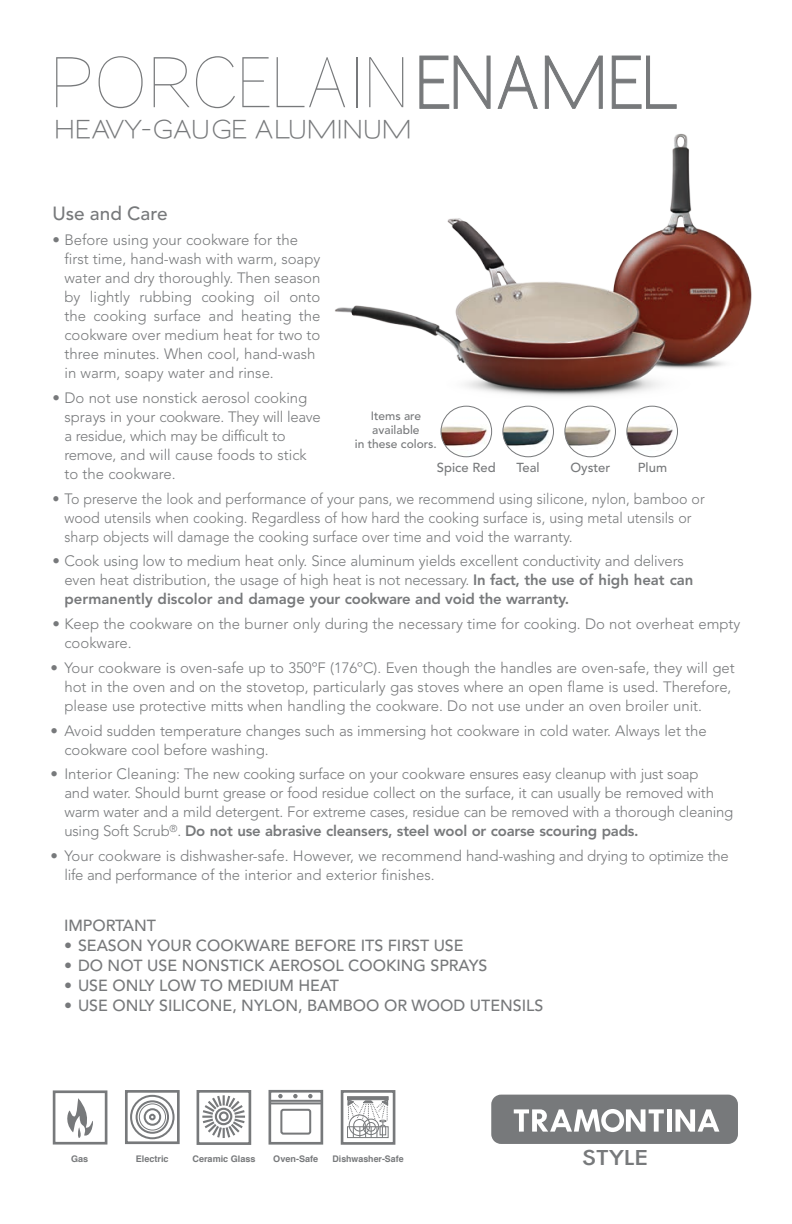
<style>
.page{position:relative;width:792px;height:1224px;background:#fff}
.page>*{position:absolute;margin:0;border:0;box-sizing:border-box;transform-origin:0 0}
.t1{font:200 70.6px "Sansumi";letter-spacing:-.01em;color:#77797b;scale:.8 1}
.t2{font:600 25px "Sansumi";letter-spacing:-.08em;color:#77797b}
.t3{font:500 20px "Futura";letter-spacing:-.01em;color:#77797b;scale:1.24 1}
.t4{font:500 19px "Avenir LT Std";color:#77797b}
.t5{font:500 16px "Avenir LT Std";color:#77797b}
.t6{font:300 15px/19px "Avenir LT Std";color:#77797b}
.t7{font:300 15px/19px "Avenir LT Std";color:#77797b;scale:.95 1}
.t8{font:500 13px "Avenir LT Std";color:#77797b}
.t9{font:500 12px/14px "Avenir LT Std";color:#77797b;text-align:center}
.t10{font:700 9px "Helvetica";color:#77797b}
.s1{font-weight:600}
.s2{font-weight:800}
</style>
<div class="page">
<svg style="left:419px;top:55px;width:72px;height:54px"></svg>
<svg style="left:497px;top:55px;width:41px;height:54px"></svg>
<svg style="left:544px;top:55px;width:59px;height:54px"></svg>
<svg style="left:611px;top:55px;width:66px;height:54px"></svg>
<svg style="left:491px;top:1095px;width:247px;height:49px"></svg>
<svg style="left:67px;top:1098px;width:26px;height:40px"></svg>
<div style="left:53px;top:1090px;width:54px;height:55px;border:3px solid #77797b"></div>
<div style="left:144px;top:1108px;width:17px;height:18px;border:2px solid #77797b;border-radius:50%"></div>
<div style="left:139px;top:1104px;width:27px;height:26px;border:1px solid #77797b;border-radius:50%"></div>
<div style="left:130px;top:1095px;width:45px;height:44px;border:2px solid #77797b;border-radius:50%"></div>
<div style="left:136px;top:1100px;width:33px;height:34px;border:2px solid #77797b;border-radius:50%"></div>
<div style="left:149px;top:1114px;width:7px;height:6px;border:2px solid #77797b;border-radius:50%"></div>
<div style="left:125px;top:1090px;width:55px;height:54px;border:3px solid #77797b"></div>
<div style="left:197px;top:1090px;width:54px;height:55px;border:3px solid #77797b"></div>
<svg style="left:200px;top:1093px;width:47px;height:47px"></svg>
<div style="left:215px;top:1108px;width:17px;height:17px;border:2px solid #77797b;border-radius:50%"></div>
<div style="left:219px;top:1111px;width:10px;height:10px;border:2px solid #77797b;border-radius:50%"></div>
<div style="left:341px;top:1090px;width:54px;height:55px;border:3px solid #77797b"></div>
<svg style="left:347px;top:1096px;width:42px;height:43px"></svg>
<div style="left:280px;top:1109px;width:31px;height:26px;border:2px solid #77797b;border-radius:2px"></div>
<div style="left:269px;top:1090px;width:54px;height:55px;border:3px solid #77797b"></div>
<hr style="left:270px;top:1100px;width:52px;height:2px;background:#77797b">
<hr style="left:270px;top:1102px;width:52px;height:2px;background:#77797b">
<svg style="left:278px;top:1094px;width:5px;height:4px"></svg>
<svg style="left:293px;top:1094px;width:5px;height:4px"></svg>
<svg style="left:308px;top:1094px;width:5px;height:4px"></svg>
<img style="left:335px;top:134px;width:417px;height:262px">
<img style="left:503px;top:406px;width:50px;height:51px;border-radius:25px">
<div style="left:503px;top:406px;width:51px;height:51px;border:1px solid #77797b;border-radius:50%"></div>
<img style="left:441px;top:406px;width:51px;height:51px;border-radius:25px">
<div style="left:441px;top:406px;width:51px;height:51px;border:1px solid #77797b;border-radius:50%"></div>
<img style="left:565px;top:406px;width:50px;height:51px;border-radius:25px">
<div style="left:565px;top:406px;width:51px;height:51px;border:1px solid #77797b;border-radius:50%"></div>
<img style="left:627px;top:406px;width:50px;height:51px;border-radius:25px">
<div style="left:627px;top:406px;width:51px;height:51px;border:1px solid #77797b;border-radius:50%"></div>
<h1 class="t1" style="left:48px;top:48px;width:789px">PORCELAIN<span class="s1">ENAMEL</span></h1>
<h2 class="t2" style="left:53px;top:116px;width:361px">HEAVY-GAUGE ALUMINUM</h2>
<p class="t4" style="left:52px;top:203px;width:117px">Use and Care</p>
<p class="t6" style="left:64px;top:230px;width:258px;text-indent:-12px">• Before using your cookware for the first time, hand-wash with warm, soapy water and dry thoroughly. Then season by lightly rubbing cooking oil onto the cooking surface and heating the cookware over medium heat for two to three minutes. When cool, hand-wash in warm, soapy water and rinse.</p>
<p class="t6" style="left:64px;top:388px;width:258px;text-indent:-12px">• Do not use nonstick aerosol cooking sprays in your cookware. They will leave a residue, which may be difficult to remove, and will cause foods to stick to the cookware.</p>
<p class="t7" style="left:64px;top:489px;width:676px;text-indent:-12px">• To preserve the look and performance of your pans, we recommend using silicone, nylon, bamboo or wood utensils when cooking. Regardless of how hard the cooking surface is, using metal utensils or sharp objects will damage the cooking surface over time and void the warranty.</p>
<p class="t6" style="left:64px;top:552px;width:631px;text-indent:-12px">• Cook using low to medium heat only. Since aluminum yields excellent conductivity and delivers even heat distribution, the usage of high heat is not necessary. <span class="s2">In fact, the use of high heat can permanently discolor and damage your cookware and void the warranty.</span></p>
<p class="t6" style="left:64px;top:614px;width:678px;text-indent:-12px">• Keep the cookware on the burner only during the necessary time for cooking. Do not overheat empty cookware.</p>
<p class="t6" style="left:64px;top:658px;width:672px;text-indent:-14px">• Your cookware is oven-safe up to 350ºF (176ºC). Even though the handles are oven-safe, they will get hot in the oven and on the stovetop, particularly gas stoves where an open flame is used. Therefore, please use protective mitts when handling the cookware. Do not use under an oven broiler unit.</p>
<p class="t6" style="left:64px;top:721px;width:644px;text-indent:-14px">• Avoid sudden temperature changes such as immersing hot cookware in cold water. Always let the cookware cool before washing.</p>
<p class="t6" style="left:64px;top:765px;width:671px;text-indent:-14px">• Interior Cleaning: The new cooking surface on your cookware ensures easy cleanup with just soap<br>and water. Should burnt grease or food residue collect on the surface, it can usually be removed with warm water and a mild detergent. For extreme cases, residue can be removed with a thorough cleaning using Soft Scrub<sup>®</sup>. <span class="s2">Do not use abrasive cleansers, steel wool or coarse scouring pads.</span></p>
<p class="t6" style="left:64px;top:847px;width:666px;text-indent:-14px">• Your cookware is dishwasher-safe. However, we recommend hand-washing and drying to optimize the life and performance of the interior and exterior finishes.</p>
<p class="t9" style="left:355px;top:409px;width:84px">Items are available<br>in these colors.</p>
<p class="t8" style="left:437px;top:460px;width:60px">Spice Red</p>
<p class="t8" style="left:517px;top:460px;width:25px">Teal</p>
<p class="t8" style="left:570px;top:460px;width:41px">Oyster</p>
<p class="t8" style="left:638px;top:460px;width:31px">Plum</p>
<p class="t5" style="left:64px;top:917px;width:94px">IMPORTANT</p>
<p class="t5" style="left:64px;top:937px;width:401px">• SEASON YOUR COOKWARE BEFORE ITS FIRST USE</p>
<p class="t5" style="left:64px;top:957px;width:425px">• DO NOT USE NONSTICK AEROSOL COOKING SPRAYS</p>
<p class="t5" style="left:64px;top:977px;width:276px">• USE ONLY LOW TO MEDIUM HEAT</p>
<p class="t5" style="left:64px;top:997px;width:481px">• USE ONLY SILICONE, NYLON, BAMBOO OR WOOD UTENSILS</p>
<p class="t10" style="left:71px;top:1152px;width:19px">Gas</p>
<p class="t10" style="left:136px;top:1152px;width:34px">Electric</p>
<p class="t10" style="left:193px;top:1152px;width:65px">Ceramic Glass</p>
<p class="t10" style="left:273px;top:1152px;width:46px">Oven-Safe</p>
<p class="t10" style="left:333px;top:1152px;width:73px">Dishwasher-Safe</p>
<h3 class="t3" style="left:582px;top:1143px;width:55px">STYLE</h3>
</div>
